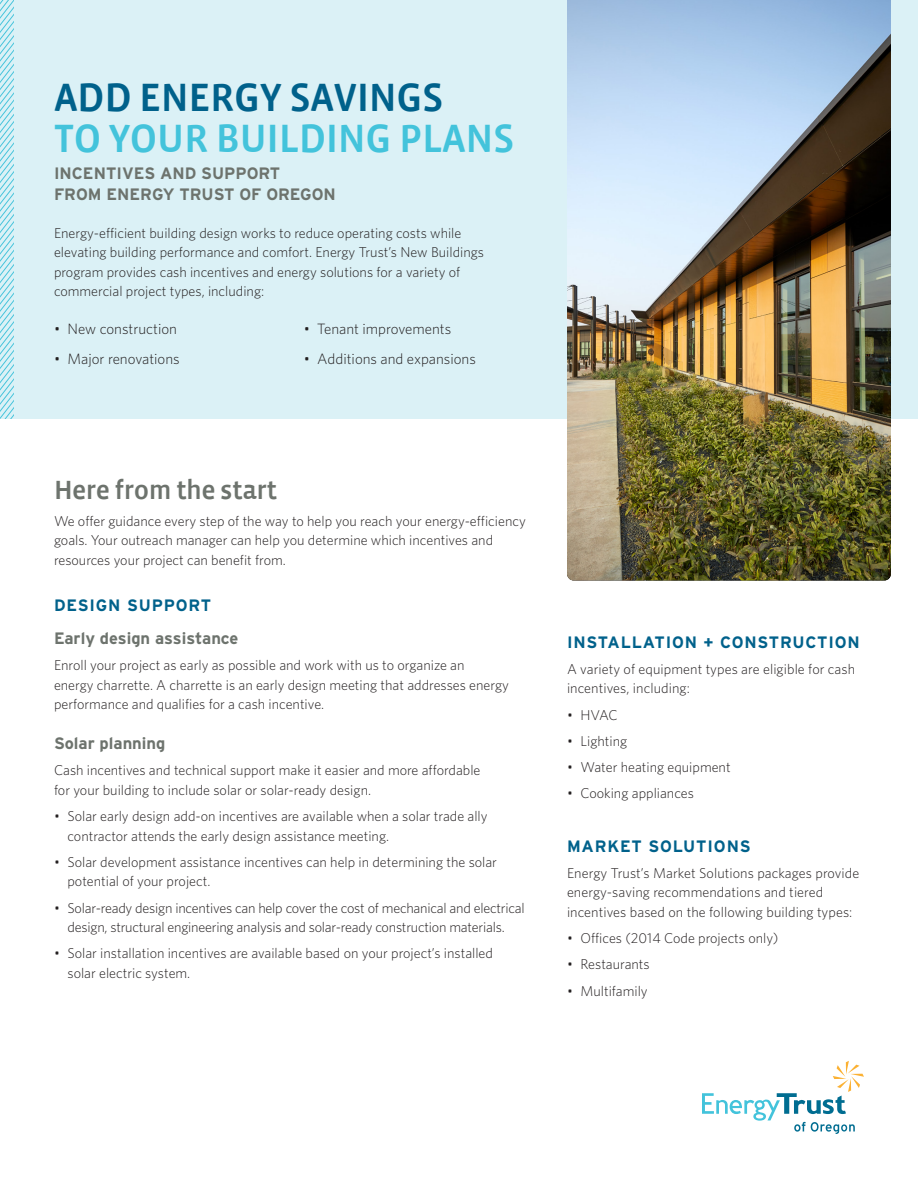
<style>
.page{position:relative;width:918px;height:1188px;background:#fff}
.page>*{position:absolute;margin:0;border:0;box-sizing:border-box;transform-origin:0 0}
.headline_1___35_35{font:40.5px/40.5px "Vista Sans Med";letter-spacing:-.01em;color:#43c3db}
.body___9_5_13{font:27px "Vista Sans Med";letter-spacing:-.02em;color:#6d736d}
.headline_3___11_13{font:700 16.5px "Interstate";letter-spacing:.05em;color:#00618b}
.headline_3___11_13-2{font:700 16.5px/21px "Interstate";color:#6d736d}
.headline_4___10_14{font:700 16.5px "Interstate";color:#6d736d}
.body___bulleted_list{font:300 15px "Whitney";color:#231f20}
.body___9_5_13-2{font:300 14.25px/19.5px "Whitney";color:#231f20}
.s1{color:#00618b}
</style>
<div class="page">
<div style="left:0;top:0;width:918px;height:418px;background:#dbf1f6"></div>
<img style="left:567px;top:0;width:324px;height:580px">
<svg style="left:702px;top:1061px;width:162px;height:73px"></svg>
<img style="left:0;top:0;width:14px;height:418px">
<p class="headline_1___35_35" style="left:54px;top:78px;width:462px"><span class="s1">ADD ENERGY SAVINGS<br></span>TO YOUR BUILDING PLANS</p>
<p class="headline_3___11_13-2" style="left:54px;top:163px;width:283px">INCENTIVES AND SUPPORT<br>FROM ENERGY TRUST OF OREGON</p>
<p class="body___9_5_13-2" style="left:54px;top:222px;width:432px">Energy-efficient building design works to reduce operating costs while elevating building performance and comfort. Energy Trust’s New Buildings program provides cash incentives and energy solutions for a variety of commercial project types, including:</p>
<p class="body___bulleted_list" style="left:54px;top:318px;width:125px">• New construction</p>
<p class="body___bulleted_list" style="left:54px;top:349px;width:127px">• Major renovations</p>
<p class="body___bulleted_list" style="left:304px;top:318px;width:149px">• Tenant improvements</p>
<p class="body___bulleted_list" style="left:304px;top:349px;width:174px">• Additions and expansions</p>
<p class="body___9_5_13" style="left:54px;top:476px;width:225px">Here from the start</p>
<p class="body___9_5_13-2" style="left:54px;top:510px;width:473px">We offer guidance every step of the way to help you reach your energy-efficiency goals. Your outreach manager can help you determine which incentives and resources your project can benefit from.</p>
<p class="headline_3___11_13" style="left:54px;top:595px;width:159px">DESIGN SUPPORT</p>
<p class="headline_4___10_14" style="left:54px;top:628px;width:186px">Early design assistance</p>
<p class="body___9_5_13-2" style="left:54px;top:655px;width:456px">Enroll your project as early as possible and work with us to organize an<br>energy charrette. A charrette is an early design meeting that addresses energy performance and qualifies for a cash incentive.</p>
<p class="headline_4___10_14" style="left:54px;top:733px;width:113px">Solar planning</p>
<p class="body___9_5_13-2" style="left:54px;top:760px;width:428px">Cash incentives and technical support make it easier and more affordable for your building to include solar or solar-ready design.</p>
<p class="body___9_5_13-2" style="left:68px;top:806px;width:422px;text-indent:-14px">• Solar early design add-on incentives are available when a solar trade ally contractor attends the early design assistance meeting.</p>
<p class="body___9_5_13-2" style="left:68px;top:852px;width:431px;text-indent:-14px">• Solar development assistance incentives can help in determining the solar potential of your project.</p>
<p class="body___9_5_13-2" style="left:54px;top:897px;width:472px;text-align:center">• Solar-ready design incentives can help cover the cost of mechanical and electrical design, structural engineering analysis and solar-ready construction materials.</p>
<p class="body___9_5_13-2" style="left:68px;top:943px;width:427px;text-indent:-14px">• Solar installation incentives are available based on your project’s installed solar electric system.</p>
<p class="headline_3___11_13" style="left:567px;top:632px;width:294px">INSTALLATION + CONSTRUCTION</p>
<p class="body___9_5_13-2" style="left:567px;top:659px;width:290px">A variety of equipment types are eligible for cash incentives, including:</p>
<p class="body___9_5_13-2" style="left:567px;top:705px;width:52px">• HVAC</p>
<p class="body___9_5_13-2" style="left:567px;top:731px;width:62px">• Lighting</p>
<p class="body___9_5_13-2" style="left:567px;top:757px;width:165px">• Water heating equipment</p>
<p class="body___9_5_13-2" style="left:567px;top:783px;width:128px">• Cooking appliances</p>
<p class="headline_3___11_13" style="left:567px;top:836px;width:185px">MARKET SOLUTIONS</p>
<p class="body___9_5_13-2" style="left:567px;top:863px;width:294px">Energy Trust’s Market Solutions packages provide energy-saving recommendations and tiered incentives based on the following building types:</p>
<p class="body___9_5_13-2" style="left:567px;top:928px;width:213px">• Offices (2014 Code projects only)</p>
<p class="body___9_5_13-2" style="left:567px;top:954px;width:84px">• Restaurants</p>
<p class="body___9_5_13-2" style="left:567px;top:981px;width:82px">• Multifamily</p>
</div>
